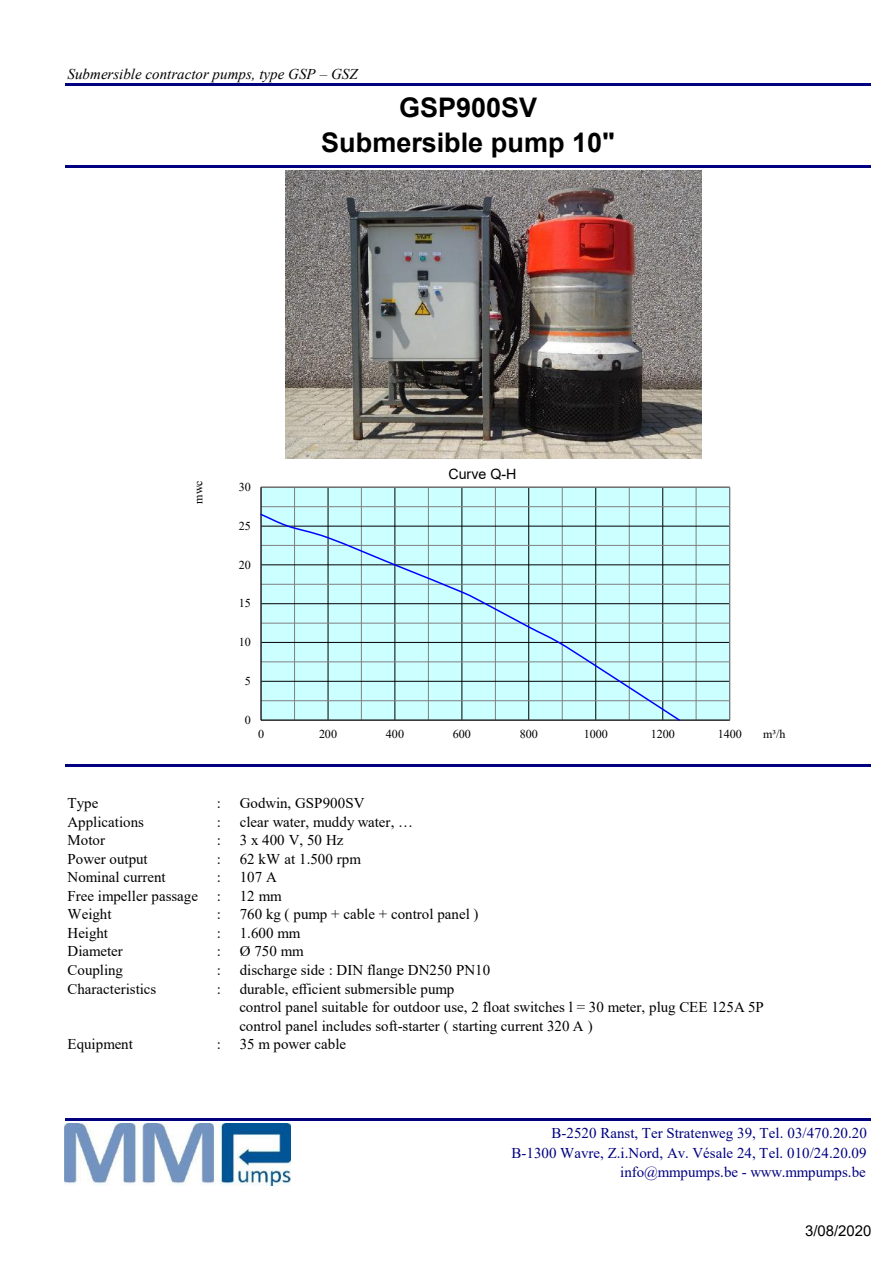
<style>
.page{position:relative;width:894px;height:1263px;background:#fff}
.page>*{position:absolute;margin:0;border:0;box-sizing:border-box;transform-origin:0 0}
.t1{font:700 27px/34.5px "Arial";color:#000;text-align:center}
.t2{font:15px/18.6px "Times New Roman";color:#000}
.t3{font:15px/19.2px "Times New Roman";color:#000080;text-align:right}
.t4{font:italic 15px "Times New Roman";color:#000}
.t5{font:15px "Arial";color:#000}
.t6{font:14.25px "Arial";color:#000}
.t7{font:12px "Times New Roman";letter-spacing:-.005em;color:#000}
</style>
<div class="page">
<hr style="left:65px;top:83px;width:805px;height:3px;background:#000080">
<hr style="left:65px;top:165px;width:805px;height:3px;background:#000080">
<hr style="left:65px;top:764px;width:805px;height:3px;background:#000080">
<hr style="left:65px;top:1118px;width:805px;height:3px;background:#000080">
<div style="left:261px;top:487px;width:468px;height:233px;background:#cff"></div>
<hr style="left:294px;top:487px;width:1px;height:233px;background:#808080">
<hr style="left:361px;top:487px;width:1px;height:233px;background:#808080">
<hr style="left:428px;top:487px;width:1px;height:233px;background:#808080">
<hr style="left:495px;top:487px;width:1px;height:233px;background:#808080">
<hr style="left:561px;top:487px;width:1px;height:233px;background:#808080">
<hr style="left:628px;top:487px;width:1px;height:233px;background:#808080">
<hr style="left:695px;top:487px;width:1px;height:233px;background:#808080">
<hr style="left:327px;top:487px;width:1px;height:233px;background:#000">
<hr style="left:394px;top:487px;width:1px;height:233px;background:#000">
<hr style="left:461px;top:487px;width:1px;height:233px;background:#000">
<hr style="left:528px;top:487px;width:1px;height:233px;background:#000">
<hr style="left:595px;top:487px;width:1px;height:233px;background:#000">
<hr style="left:662px;top:487px;width:1px;height:233px;background:#000">
<hr style="left:261px;top:700px;width:468px;height:1px;background:#808080">
<hr style="left:261px;top:661px;width:468px;height:1px;background:#808080">
<hr style="left:261px;top:623px;width:468px;height:1px;background:#808080">
<hr style="left:261px;top:584px;width:468px;height:1px;background:#808080">
<hr style="left:261px;top:545px;width:468px;height:1px;background:#808080">
<hr style="left:261px;top:506px;width:468px;height:1px;background:#808080">
<hr style="left:261px;top:681px;width:468px;height:1px;background:#000">
<hr style="left:261px;top:642px;width:468px;height:1px;background:#000">
<hr style="left:261px;top:603px;width:468px;height:1px;background:#000">
<hr style="left:261px;top:564px;width:468px;height:1px;background:#000">
<hr style="left:261px;top:526px;width:468px;height:1px;background:#000">
<hr style="left:261px;top:720px;width:468px;height:1px;background:#000">
<hr style="left:260px;top:487px;width:1px;height:233px;background:#000">
<svg style="left:260px;top:512px;width:421px;height:209px"></svg>
<img style="left:285px;top:171px;width:416px;height:287px">
<img style="left:64px;top:1123px;width:227px;height:62px">
<p class="t4" style="left:68px;top:69px;width:292px">Submersible contractor pumps, type GSP – GSZ</p>
<h1 class="t1" style="left:321px;top:93px;width:295px">GSP900SV<br>Submersible pump 10"</h1>
<p class="t7" style="left:194px;top:504px;width:25px;rotate:-90deg">mwc</p>
<p class="t7" style="left:239px;top:483px;width:13px">30</p>
<p class="t7" style="left:239px;top:521px;width:13px">25</p>
<p class="t7" style="left:239px;top:560px;width:13px">20</p>
<p class="t7" style="left:239px;top:599px;width:13px">15</p>
<p class="t7" style="left:239px;top:638px;width:13px">10</p>
<p class="t6" style="left:448px;top:469px;width:69px">Curve Q-H</p>
<p class="t7" style="left:245px;top:677px;width:8px">5</p>
<p class="t7" style="left:245px;top:716px;width:8px">0</p>
<p class="t7" style="left:258px;top:730px;width:8px">0</p>
<p class="t7" style="left:319px;top:730px;width:20px">200</p>
<p class="t7" style="left:386px;top:730px;width:20px">400</p>
<p class="t7" style="left:453px;top:730px;width:20px">600</p>
<p class="t7" style="left:519px;top:730px;width:20px">800</p>
<p class="t7" style="left:583px;top:730px;width:26px">1000</p>
<p class="t7" style="left:650px;top:730px;width:26px">1200</p>
<p class="t7" style="left:717px;top:730px;width:26px">1400</p>
<p class="t7" style="left:762px;top:730px;width:24px">m³/h</p>
<p class="t2" style="left:68px;top:795px;width:32px">Type</p>
<p class="t2" style="left:217px;top:795px;width:6px">:</p>
<p class="t2" style="left:240px;top:795px;width:126px">Godwin, GSP900SV</p>
<p class="t2" style="left:68px;top:814px;width:78px">Applications</p>
<p class="t2" style="left:217px;top:814px;width:6px">:</p>
<p class="t2" style="left:240px;top:814px;width:175px">clear water, muddy water, …</p>
<p class="t2" style="left:68px;top:832px;width:39px">Motor</p>
<p class="t2" style="left:217px;top:832px;width:6px">:</p>
<p class="t2" style="left:240px;top:832px;width:105px">3 x 400 V, 50 Hz</p>
<p class="t2" style="left:68px;top:851px;width:82px">Power output</p>
<p class="t2" style="left:217px;top:851px;width:6px">:</p>
<p class="t2" style="left:240px;top:851px;width:123px">62 kW at 1.500 rpm</p>
<p class="t2" style="left:68px;top:869px;width:100px">Nominal current</p>
<p class="t2" style="left:217px;top:869px;width:6px">:</p>
<p class="t2" style="left:240px;top:869px;width:39px">107 A</p>
<p class="t2" style="left:68px;top:888px;width:132px">Free impeller passage</p>
<p class="t2" style="left:217px;top:888px;width:6px">:</p>
<p class="t2" style="left:240px;top:888px;width:43px">12 mm</p>
<p class="t2" style="left:68px;top:907px;width:45px">Weight</p>
<p class="t2" style="left:217px;top:907px;width:6px">:</p>
<p class="t2" style="left:240px;top:907px;width:240px">760 kg ( pump + cable + control panel )</p>
<p class="t2" style="left:68px;top:925px;width:42px">Height</p>
<p class="t2" style="left:217px;top:925px;width:6px">:</p>
<p class="t2" style="left:240px;top:925px;width:62px">1.600 mm</p>
<p class="t2" style="left:68px;top:944px;width:57px">Diameter</p>
<p class="t2" style="left:217px;top:944px;width:6px">:</p>
<p class="t2" style="left:240px;top:944px;width:66px">Ø 750 mm</p>
<p class="t2" style="left:68px;top:962px;width:57px">Coupling</p>
<p class="t2" style="left:217px;top:962px;width:6px">:</p>
<p class="t2" style="left:240px;top:962px;width:252px">discharge side : DIN flange DN250 PN10</p>
<p class="t2" style="left:68px;top:981px;width:90px">Characteristics</p>
<p class="t2" style="left:217px;top:981px;width:6px">:</p>
<p class="t2" style="left:239px;top:981px;width:526px">durable, efficient submersible pump<br>control panel suitable for outdoor use, 2 float switches l = 30 meter, plug CEE 125A 5P control panel includes soft-starter ( starting current 320 A )</p>
<p class="t2" style="left:68px;top:1036px;width:67px">Equipment</p>
<p class="t2" style="left:217px;top:1036px;width:6px">:</p>
<p class="t2" style="left:240px;top:1036px;width:108px">35 m power cable</p>
<p class="t3" style="left:511px;top:1125px;width:357px">B-2520 Ranst, Ter Stratenweg 39, Tel. 03/470.20.20<br>B-1300 Wavre, Z.i.Nord, Av. Vésale 24, Tel. 010/24.20.09 info@mmpumps.be - www.mmpumps.be</p>
<p class="t5" style="left:804px;top:1225px;width:68px">3/08/2020</p>
</div>
